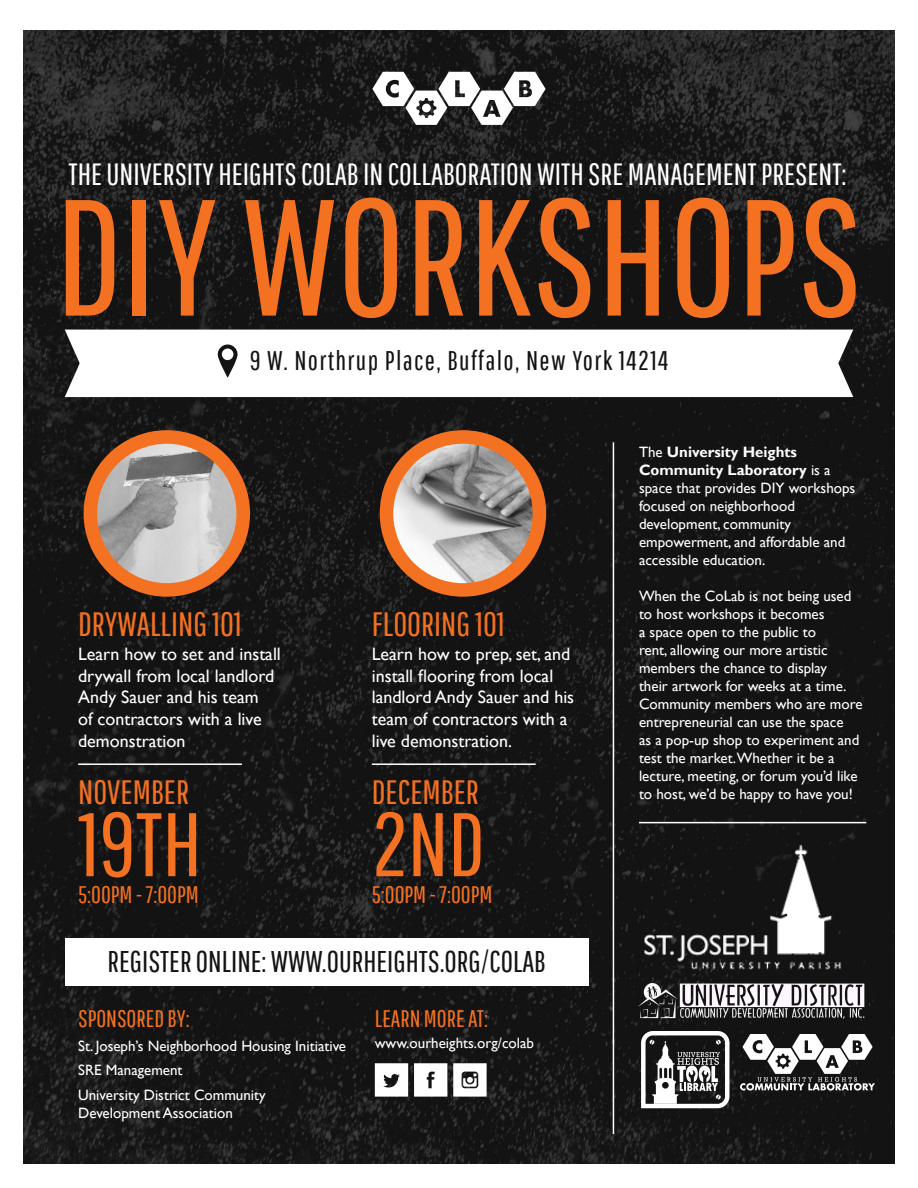
<style>
.page{position:relative;width:918px;height:1188px;background:#fff}
.page>*{position:absolute;margin:0;border:0;box-sizing:border-box;transform-origin:0 0}
.t1{font:165px "Pathway Gothic One";color:#f47121}
.t2{font:90px "Pathway Gothic One";color:#f47121}
.t3{font:33.9px "Pathway Gothic One";color:#f47121}
.t4{font:30.75px "Pathway Gothic One";color:#fff}
.t5{font:30px "Pathway Gothic One";color:#131313}
.t6{font:27px "Pathway Gothic One";letter-spacing:.05em;color:#131313}
.t7{font:24px "Pathway Gothic One";color:#f47121}
.t8{font:18px/21.6px "Gill Sans";color:#fff}
.t9{font:15px/18px "Gill Sans";color:#fff}
.s1{font-weight:700}
</style>
<div class="page">
<img style="left:24px;top:30px;width:870px;height:1134px">
<svg style="left:372px;top:72px;width:174px;height:53px"></svg>
<svg style="left:65px;top:330px;width:788px;height:67px"></svg>
<div style="left:65px;top:939px;width:524px;height:47px;background:#fff"></div>
<svg style="left:218px;top:345px;width:20px;height:33px"></svg>
<hr style="left:78px;top:763px;width:164px;height:2px;background:#fff">
<hr style="left:613px;top:442px;width:1px;height:692px;background:#fff">
<hr style="left:372px;top:763px;width:164px;height:2px;background:#fff">
<hr style="left:639px;top:822px;width:227px;height:1px;background:#fff">
<svg style="left:375px;top:1063px;width:33px;height:34px"></svg>
<svg style="left:414px;top:1063px;width:33px;height:34px"></svg>
<svg style="left:453px;top:1063px;width:34px;height:34px"></svg>
<img style="left:90px;top:437px;width:153px;height:153px;border-radius:76px">
<div style="left:84px;top:430px;width:166px;height:167px;border:14px solid #f47121;border-radius:50%"></div>
<img style="left:386px;top:437px;width:153px;height:153px;border-radius:76px">
<div style="left:380px;top:430px;width:166px;height:167px;border:14px solid #f47121;border-radius:50%"></div>
<img style="left:612px;top:828px;width:247px;height:157px">
<img style="left:636px;top:982px;width:230px;height:36px">
<svg style="left:641px;top:1031px;width:88px;height:77px"></svg>
<svg style="left:740px;top:1034px;width:135px;height:57px"></svg>
<p class="t4" style="left:69px;top:155px;width:780px">THE UNIVERSITY HEIGHTS COLAB IN COLLABORATION WITH SRE MANAGEMENT PRESENT:</p>
<p class="t1" style="left:55px;top:158px;width:809px">DIY WORKSHOPS</p>
<p class="t6" style="left:250px;top:345px;width:420px">9 W. Northrup Place, Buffalo, New York 14214</p>
<p class="t3" style="left:78px;top:604px;width:165px">DRYWALLING 101</p>
<p class="t3" style="left:372px;top:604px;width:135px">FLOORING 101</p>
<p class="t8" style="left:78px;top:644px;width:204px">Learn how to set and install drywall from local landlord<br>Andy Sauer and his team<br>of contractors with a live demonstration</p>
<p class="t8" style="left:372px;top:644px;width:204px">Learn how to prep, set, and install flooring from local landlord Andy Sauer and his team of contractors with a live demonstration.</p>
<p class="t3" style="left:78px;top:772px;width:112px">NOVEMBER</p>
<p class="t2" style="left:78px;top:790px;width:125px">19TH</p>
<p class="t7" style="left:78px;top:880px;width:122px">5:00PM - 7:00PM</p>
<p class="t3" style="left:372px;top:772px;width:109px">DECEMBER</p>
<p class="t2" style="left:372px;top:790px;width:115px">2ND</p>
<p class="t7" style="left:372px;top:880px;width:122px">5:00PM - 7:00PM</p>
<p class="t5" style="left:108px;top:943px;width:440px">REGISTER ONLINE: WWW.OURHEIGHTS.ORG/COLAB</p>
<p class="t7" style="left:78px;top:1004px;width:113px">SPONSORED BY:</p>
<p class="t9" style="left:78px;top:1037px;width:270px">St. Joseph’s Neighborhood Housing Initiative</p>
<p class="t9" style="left:78px;top:1062px;width:106px">SRE Management</p>
<p class="t9" style="left:78px;top:1086px;width:189px">University District Community<br>Development Association</p>
<p class="t7" style="left:375px;top:1004px;width:115px">LEARN MORE AT:</p>
<p class="t9" style="left:375px;top:1034px;width:161px">www.ourheights.org/colab</p>
<p class="t9" style="left:639px;top:444px;width:218px">The <span class="s1">University Heights<br>Community Laboratory</span> is a space that provides DIY workshops focused on neighborhood development, community empowerment, and affordable and accessible education.</p>
<p class="t9" style="left:639px;top:588px;width:225px">When the CoLab is not being used to host workshops it becomes<br>a space open to the public to<br>rent, allowing our more artistic members the chance to display<br>their artwork for weeks at a time.<br>Community members who are more entrepreneurial can use the space<br>as a pop-up shop to experiment and test the market.Whether it be a lecture, meeting, or forum you’d like to host, we’d be happy to have you!</p>
</div>
